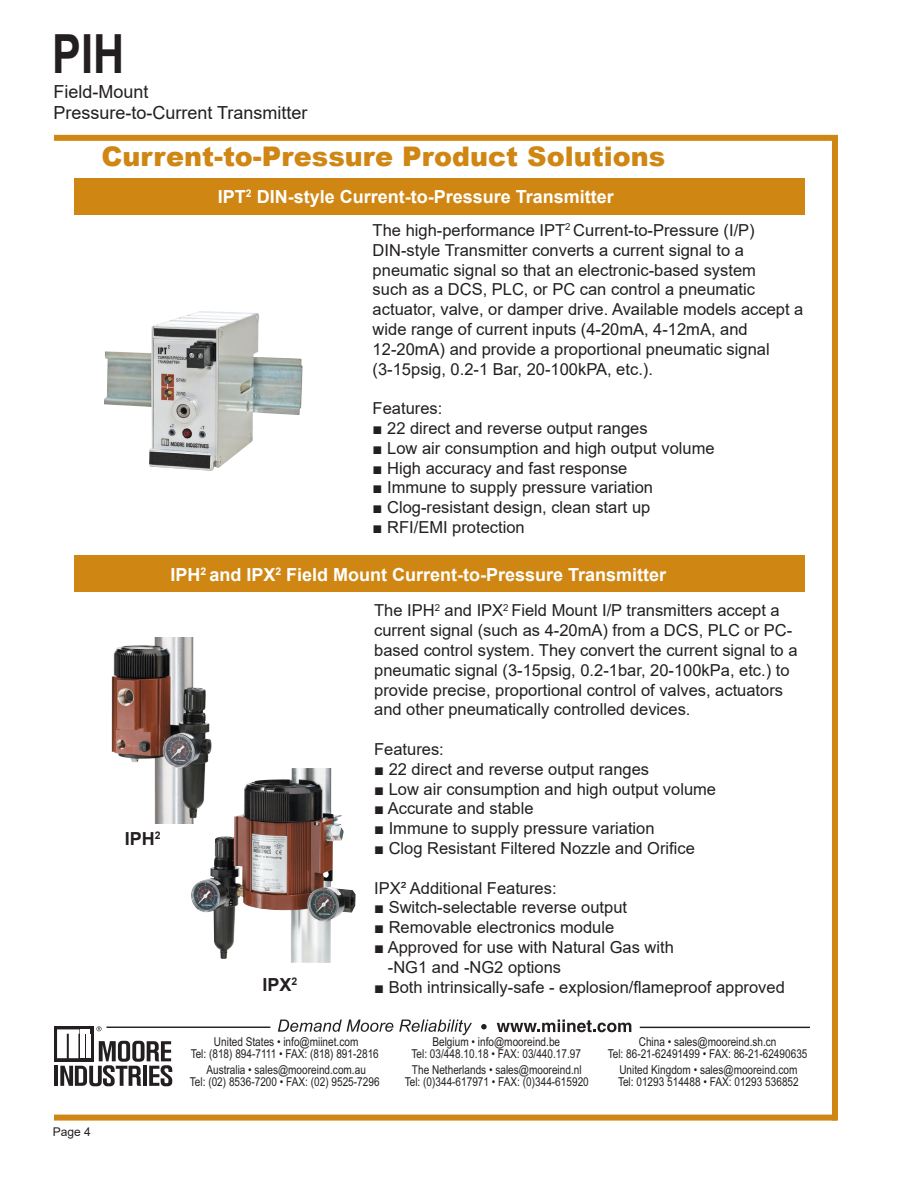
<style>
.page{position:relative;width:918px;height:1188px;background:#fff}
.page>*{position:absolute;margin:0;border:0;box-sizing:border-box;transform-origin:0 0}
.t1{font:700 54px "Arial";color:#231f20;scale:.8 1}
.t2{font:900 27px "Arial";color:#d08613}
.t3{font:700 18px "Arial";color:#fff}
.t4{font:18px/21.6px "Arial";color:#231f20}
.t5{font:700 18px "Arial";color:#231f20}
.t6{font:16.5px/19.8px "Arial";color:#231f20}
.t7{font:12.3px/12.3px "Arial Narrow";color:#231f20;text-align:center}
.Bullet{font:12px "Arial";color:#231f20}
</style>
<div class="page">
<div style="left:832px;top:135px;width:6px;height:985px;background:#d08613"></div>
<div style="left:54px;top:1115px;width:783px;height:6px;background:#d08613"></div>
<div style="left:54px;top:135px;width:784px;height:6px;background:#d08613"></div>
<hr style="left:106px;top:1027px;width:164px;height:1px;background:#231f20">
<hr style="left:640px;top:1027px;width:170px;height:1px;background:#231f20">
<svg style="left:481px;top:1024px;width:6px;height:5px"></svg>
<svg style="left:497px;top:1020px;width:134px;height:12px"></svg>
<hr style="left:54px;top:1066px;width:4px;height:20px;background:#231f20">
<div style="left:54px;top:1026px;width:39px;height:35px;background:#231f20"></div>
<svg style="left:57px;top:1026px;width:115px;height:60px"></svg>
<svg style="left:278px;top:1020px;width:115px;height:12px"></svg>
<svg style="left:399px;top:1020px;width:73px;height:15px"></svg>
<div style="left:75px;top:178px;width:730px;height:37px;background:#d08613"></div>
<div style="left:75px;top:555px;width:730px;height:36px;background:#d08613"></div>
<img style="left:104px;top:311px;width:199px;height:160px">
<img style="left:111px;top:638px;width:101px;height:185px">
<img style="left:191px;top:768px;width:101px;height:191px">
<h1 class="t1" style="left:52px;top:16px;width:92px">PIH</h1>
<p class="t4" style="left:54px;top:81px;width:256px">Field-Mount<br>Pressure-to-Current Transmitter</p>
<p class="t2" style="left:101px;top:137px;width:565px">Current-to-Pressure Product Solutions</p>
<p class="t3" style="left:218px;top:184px;width:397px">IPT<sup>2</sup> DIN-style Current-to-Pressure Transmitter</p>
<p class="t6" style="left:373px;top:220px;width:384px">The high-performance IPT<sup>2</sup> Current-to-Pressure (I/P)</p>
<p class="t6" style="left:373px;top:240px;width:373px">DIN-style Transmitter converts a current signal to a</p>
<p class="t6" style="left:373px;top:260px;width:385px">pneumatic signal so that an electronic-based system</p>
<p class="t6" style="left:373px;top:280px;width:432px">such as a DCS, PLC, or PC can control a pneumatic actuator, valve, or damper drive. Available models accept a</p>
<p class="t6" style="left:373px;top:319px;width:377px">wide range of current inputs (4-20mA, 4-12mA, and</p>
<p class="t6" style="left:373px;top:339px;width:399px">12-20mA) and provide a proportional pneumatic signal</p>
<p class="t6" style="left:373px;top:359px;width:282px">(3-15psig, 0.2-1 Bar, 20-100kPA, etc.).</p>
<p class="t6" style="left:373px;top:398px;width:71px">Features:</p>
<p class="t6" style="left:373px;top:418px;width:277px">■ 22 direct and reverse output ranges</p>
<p class="t6" style="left:373px;top:438px;width:343px">■ Low air consumption and high output volume</p>
<p class="t6" style="left:373px;top:458px;width:256px">■ High accuracy and fast response</p>
<p class="t6" style="left:373px;top:478px;width:282px">■ Immune to supply pressure variation</p>
<p class="t6" style="left:373px;top:497px;width:279px">■ Clog-resistant design, clean start up</p>
<p class="t6" style="left:373px;top:517px;width:154px">■ RFI/EMI protection</p>
<p class="Bullet" style="left:53px;top:1123px;width:40px">Page 4</p>
<p class="t5" style="left:125px;top:826px;width:37px">IPH<sup>2</sup></p>
<p class="t3" style="left:171px;top:562px;width:497px">IPH<sup>2</sup> and IPX<sup>2</sup> Field Mount Current-to-Pressure Transmitter</p>
<p class="t5" style="left:262px;top:972px;width:36px">IPX<sup>2</sup></p>
<p class="t6" style="left:374px;top:601px;width:425px">The IPH<sup>2</sup> and IPX<sup>2</sup> Field Mount I/P transmitters accept a current signal (such as 4-20mA) from a DCS, PLC or PC&shy;based control system. They convert the current signal to a pneumatic signal (3-15psig, 0.2-1bar, 20-100kPa, etc.) to provide precise, proportional control of valves, actuators and other pneumatically controlled devices.</p>
<p class="t6" style="left:374px;top:739px;width:71px">Features:</p>
<p class="t6" style="left:374px;top:759px;width:277px">■ 22 direct and reverse output ranges</p>
<p class="t6" style="left:374px;top:779px;width:343px">■ Low air consumption and high output volume</p>
<p class="t6" style="left:374px;top:799px;width:161px">■ Accurate and stable</p>
<p class="t6" style="left:374px;top:818px;width:282px">■ Immune to supply pressure variation</p>
<p class="t6" style="left:374px;top:838px;width:322px">■ Clog Resistant Filtered Nozzle and Orifice</p>
<p class="t6" style="left:374px;top:878px;width:184px">IPX² Additional Features:</p>
<p class="t6" style="left:374px;top:898px;width:254px">■ Switch-selectable reverse output</p>
<p class="t6" style="left:374px;top:917px;width:242px">■ Removable electronics module</p>
<p class="t6" style="left:388px;top:937px;width:287px;text-indent:-14px">■ Approved for use with Natural Gas with -NG1 and -NG2 options</p>
<p class="t6" style="left:374px;top:977px;width:412px">■ Both intrinsically-safe - explosion/flameproof approved</p>
<p class="t7" style="left:191px;top:1035px;width:190px">United States • info@miinet.com<br>Tel: (818) 894-7111 • FAX: (818) 891-2816</p>
<p class="t7" style="left:190px;top:1063px;width:191px">Australia • sales@mooreind.com.au<br>Tel: (02) 8536-7200 • FAX: (02) 9525-7296</p>
<p class="t7" style="left:412px;top:1035px;width:171px">Belgium • info@mooreind.be<br>Tel: 03/448.10.18 • FAX: 03/440.17.97</p>
<p class="t7" style="left:405px;top:1063px;width:186px">The Netherlands • sales@mooreind.nl<br>Tel: (0)344-617971 • FAX: (0)344-615920</p>
<p class="t7" style="left:608px;top:1035px;width:201px">China • sales@mooreind.sh.cn<br>Tel: 86-21-62491499 • FAX: 86-21-62490635</p>
<p class="t7" style="left:618px;top:1063px;width:182px;text-align:left">United Kingdom • sales@mooreind.com<br>Tel: 01293 514488 • FAX: 01293 536852</p>
</div>
